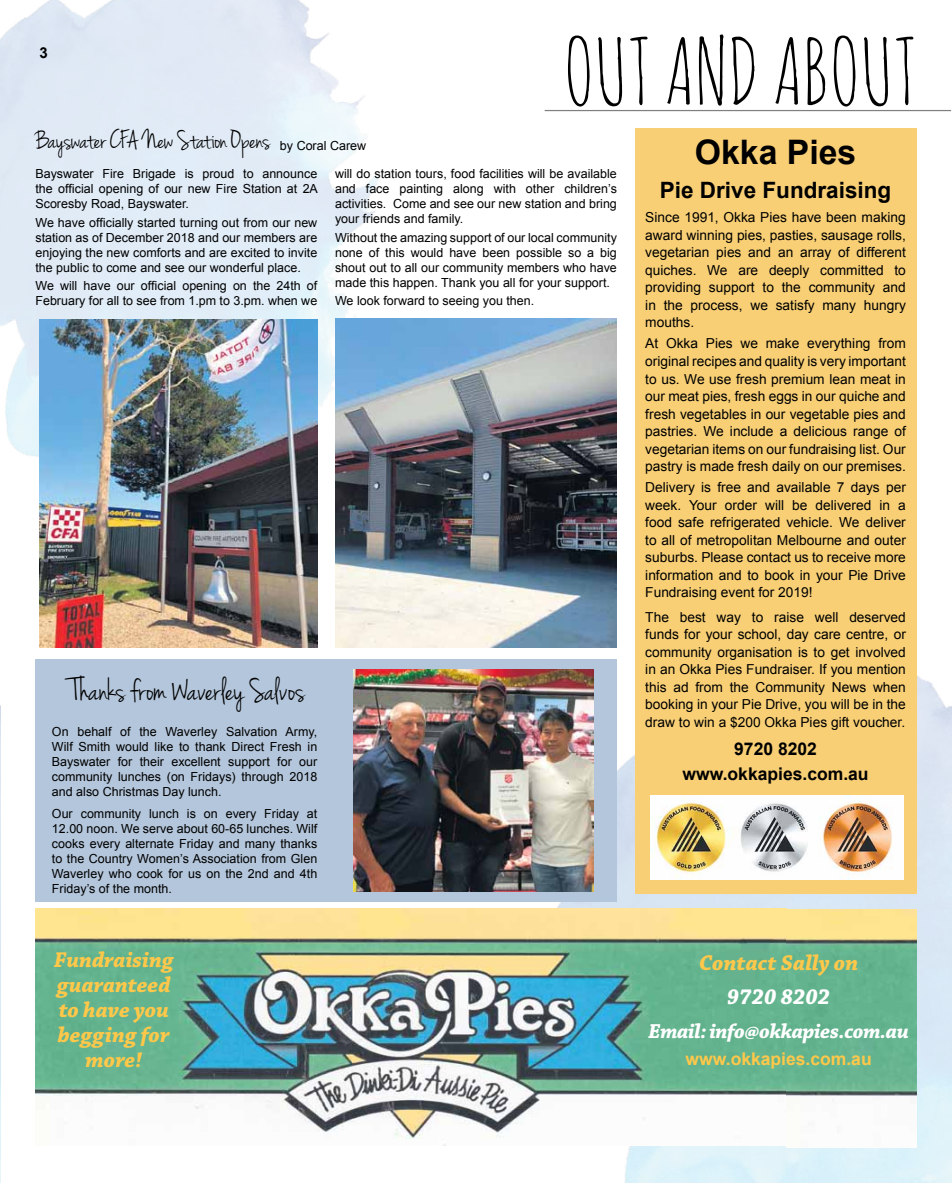
<style>
.page{position:relative;width:952px;height:1183px;background:#fff}
.page>*{position:absolute;margin:0;border:0;box-sizing:border-box;transform-origin:0 0}
.t1{font:90px "Amatic SC";color:#000}
.t2{font:33.75px "Jenna Sue";color:#000}
.t3{font:700 33.75px "Arial";color:#000}
.t4{font:27.5px "Jenna Sue";letter-spacing:-.01em;color:#000}
.t5{font:italic 700 22.5px/25px "Chaparral Pro";color:#ffc84a;text-align:center}
.t6{font:700 22.5px "Arial";color:#000}
.t7{font:italic 700 22.5px "Chaparral Pro";color:#fff}
.t8{font:italic 700 21.25px "Chaparral Pro";letter-spacing:-.02em;color:#fff}
.t9{font:700 17.5px/24.5px "Arial";color:#000;text-align:center}
.t10{font:700 17.5px "Arial";color:#ffc84a}
.t11{font:700 15px "Arial";color:#000}
.t12{font:13.75px/17.5px "Arial";color:#000;text-align:justify}
.t13{font:12.5px/15px "Arial";color:#000;text-align:justify}
.s1{font-family:"Arial";font-size:12.5px}
</style>
<div class="page">
<img style="left:505px;top:606px;width:447px;height:576px">
<img style="left:0;top:0;width:379px;height:531px">
<img style="left:0;top:705px;width:1px;height:477px">
<hr style="left:544px;top:110px;width:407px;height:1px;background:#000">
<img style="left:335px;top:318px;width:281px;height:329px">
<img style="left:39px;top:319px;width:278px;height:328px">
<div style="left:35px;top:659px;width:582px;height:242px;background:#b4c6db"></div>
<div style="left:634px;top:128px;width:282px;height:765px;background:#f8cf75"></div>
<img style="left:650px;top:795px;width:253px;height:84px">
<img style="left:35px;top:908px;width:752px;height:237px">
<img style="left:787px;top:908px;width:129px;height:239px">
<img style="left:353px;top:669px;width:241px;height:222px">
<p class="t11" style="left:40px;top:43px;width:10px">3</p>
<h1 class="t1" style="left:564px;top:13px;width:354px">OUT AND ABOUT</h1>
<h3 class="t4" style="left:35px;top:124px;width:332px">Bayswater CFA New Station Opens <span class="s1">by Coral Carew</span></h3>
<h2 class="t3" style="left:695px;top:129px;width:163px">Okka Pies</h2>
<h3 class="t6" style="left:660px;top:175px;width:233px">Pie Drive Fundraising</h3>
<p class="t12" style="left:645px;top:209px;width:262px">Since 1991, Okka Pies have been making award winning pies, pasties, sausage rolls, vegetarian pies and an array of different quiches. We are deeply committed to providing support to the community and in the process, we satisfy many hungry mouths.</p>
<p class="t12" style="left:645px;top:335px;width:262px">At Okka Pies we make everything from original recipes and quality is very important to us. We use fresh premium lean meat in our meat pies, fresh eggs in our quiche and fresh vegetables in our vegetable pies and pastries. We include a delicious range of vegetarian items on our fundraising list. Our pastry is made fresh daily on our premises.</p>
<p class="t12" style="left:645px;top:478px;width:262px">Delivery is free and available 7 days per week. Your order will be delivered in a food safe refrigerated vehicle. We deliver to all of metropolitan Melbourne and outer suburbs. Please contact us to receive more information and to book in your Pie Drive Fundraising event for 2019!</p>
<p class="t12" style="left:645px;top:608px;width:262px">The best way to raise well deserved funds for your school, day care centre, or community organisation is to get involved in an Okka Pies Fundraiser. If you mention this ad from the Community News when booking in your Pie Drive, you will be in the draw to win a $200 Okka Pies gift voucher.</p>
<h3 class="t9" style="left:682px;top:737px;width:188px">9720 8202 www.okkapies.com.au</h3>
<p class="t13" style="left:335px;top:166px;width:283px">will do station tours, food facilities will be available and face painting along with other children’s activities. Come and see our new station and bring your friends and family.</p>
<p class="t13" style="left:335px;top:230px;width:283px">Without the amazing support of our local community none of this would have been possible so a big shout out to all our community members who have made this happen. Thank you all for your support.</p>
<p class="t13" style="left:335px;top:293px;width:201px">We look forward to seeing you then.</p>
<p class="t13" style="left:35px;top:166px;width:284px">Bayswater Fire Brigade is proud to announce the official opening of our new Fire Station at 2A Scoresby Road, Bayswater.</p>
<p class="t13" style="left:35px;top:215px;width:283px">We have officially started turning out from our new station as of December 2018 and our members are enjoying the new comforts and are excited to invite the public to come and see our wonderful place.</p>
<p class="t13" style="left:35px;top:278px;width:283px">We will have our official opening on the 24th of<br>February for all to see from 1.pm to 3.pm. when we</p>
<h2 class="t2" style="left:72px;top:671px;width:235px">Thanks from Waverley Salvos</h2>
<p class="t13" style="left:52px;top:724px;width:267px">On behalf of the Waverley Salvation Army, Wilf Smith would like to thank Direct Fresh in Bayswater for their excellent support for our community lunches (on Fridays) through 2018 and also Christmas Day lunch.</p>
<p class="t13" style="left:52px;top:806px;width:267px">Our community lunch is on every Friday at 12.00 noon. We serve about 60-65 lunches. Wilf cooks every alternate Friday and many thanks to the Country Women’s Association from Glen Waverley who cook for us on the 2nd and 4th Friday’s of the month.</p>
<h3 class="t5" style="left:54px;top:948px;width:121px">Fundraising guaranteed to have you begging for more!</h3>
<h3 class="t5" style="left:699px;top:951px;width:161px">Contact Sally on</h3>
<h3 class="t7" style="left:727px;top:983px;width:105px">9720 8202</h3>
<h3 class="t8" style="left:648px;top:1018px;width:262px">Email: info@okkapies.com.au</h3>
<h3 class="t10" style="left:685px;top:1047px;width:188px">www.okkapies.com.au</h3>
</div>
